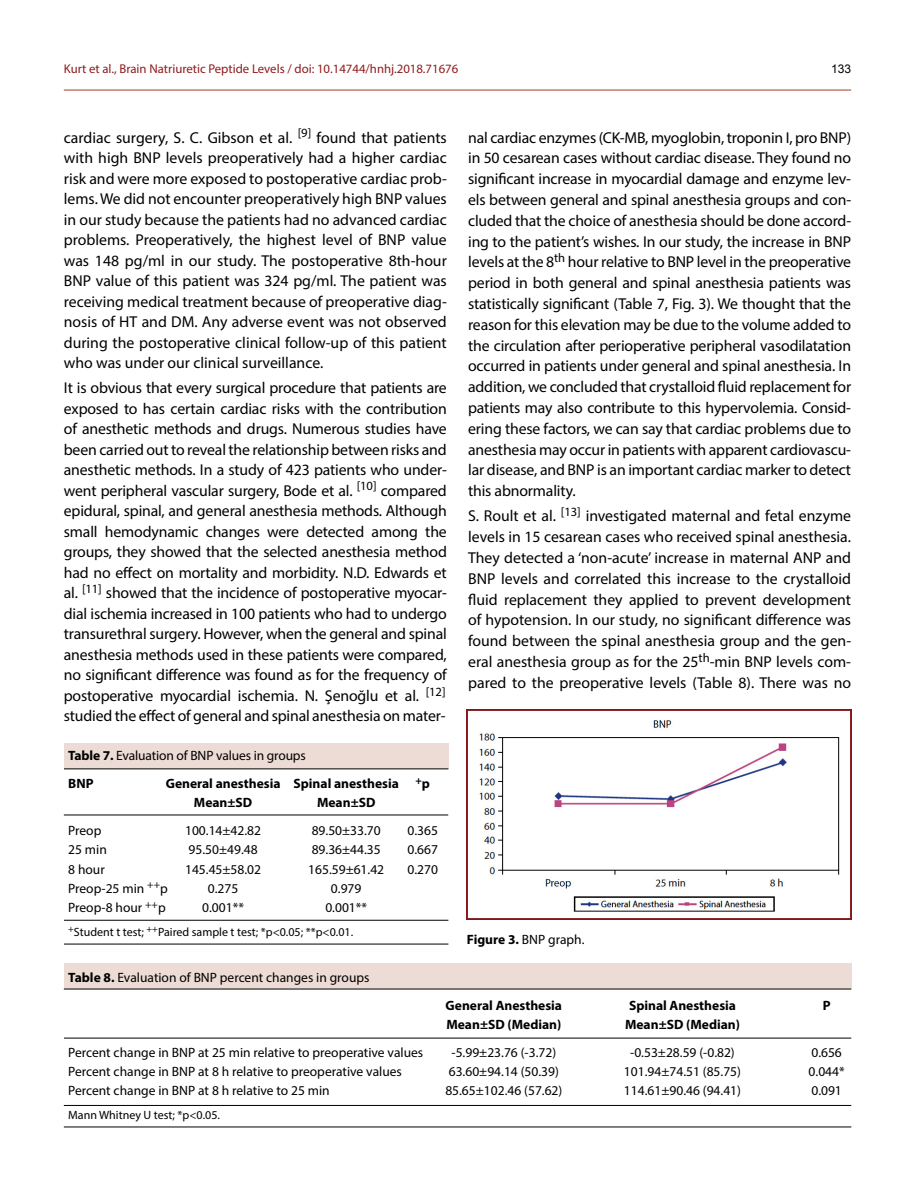
<style>
.page{position:relative;width:915px;height:1191px;background:#fff}
.page>*{position:absolute;margin:0;border:0;box-sizing:border-box;transform-origin:0 0}
.t1{font:15.75px/20.5px "Myriad Pro";letter-spacing:-.01em;color:#000;text-align:justify}
.t2{font:13.5px/27.8px "Myriad Pro";color:#000}
.t3{font:700 13.5px/19.2px "Myriad Pro";color:#000}
.t4{font:12.75px "Myriad Pro";color:#8f1b1e}
.t5{font:12px "Myriad Pro";color:#000}
.t6{font:12px "Arial";color:#000}
.s1{font-weight:700}
</style>
<div class="page">
<hr style="left:64px;top:89px;width:786px;height:2px;background:#bd7f6c">
<div style="left:64px;top:743px;width:384px;height:26px;background:#ecdcd5"></div>
<hr style="left:64px;top:768px;width:384px;height:1px;background:#000">
<hr style="left:64px;top:920px;width:384px;height:1px;background:#000">
<hr style="left:64px;top:943px;width:384px;height:1px;background:#000">
<hr style="left:64px;top:814px;width:384px;height:1px;background:#000">
<div style="left:64px;top:963px;width:787px;height:26px;background:#ecdcd5"></div>
<hr style="left:64px;top:988px;width:787px;height:1px;background:#000">
<hr style="left:64px;top:1037px;width:787px;height:1px;background:#000">
<hr style="left:64px;top:1105px;width:787px;height:1px;background:#000">
<hr style="left:64px;top:1126px;width:787px;height:1px;background:#000">
<img style="left:466px;top:709px;width:384px;height:211px">
<p class="t4" style="left:64px;top:61px;width:396px">Kurt et al., Brain Natriuretic Peptide Levels / doi: 10.14744/hnhj.2018.71676</p>
<p class="t6" style="left:830px;top:60px;width:22px">133</p>
<p class="t1" style="left:64px;top:127px;width:384px">cardiac surgery, S. C. Gibson et al. <sup>[9]</sup> found that patients with high BNP levels preoperatively had a higher cardiac risk and were more exposed to postoperative cardiac prob&shy;lems. We did not encounter preoperatively high BNP values in our study because the patients had no advanced cardiac problems. Preoperatively, the highest level of BNP value was 148 pg/ml in our study. The postoperative 8th-hour BNP value of this patient was 324 pg/ml. The patient was receiving medical treatment because of preoperative diag&shy;nosis of HT and DM. Any adverse event was not observed during the postoperative clinical follow-up of this patient who was under our clinical surveillance.</p>
<p class="t1" style="left:64px;top:377px;width:384px">It is obvious that every surgical procedure that patients are exposed to has certain cardiac risks with the contribution of anesthetic methods and drugs. Numerous studies have been carried out to reveal the relationship between risks and anesthetic methods. In a study of 423 patients who under&shy;went peripheral vascular surgery, Bode et al. <sup>[10]</sup> compared epidural, spinal, and general anesthesia methods. Although small hemodynamic changes were detected among the groups, they showed that the selected anesthesia method had no effect on mortality and morbidity. N.D. Edwards et al. <sup>[11]</sup> showed that the incidence of postoperative myocar&shy;dial ischemia increased in 100 patients who had to undergo transurethral surgery. However, when the general and spinal anesthesia methods used in these patients were compared, no significant difference was found as for the frequency of postoperative myocardial ischemia. N. Şenoğlu et al. <sup>[12] </sup>studied the effect of general and spinal anesthesia on mater-</p>
<p class="t2" style="left:68px;top:741px;width:239px"><span class="s1">Table 7.</span> Evaluation of BNP values in groups<br><span class="s1">BNP</span></p>
<p class="t3" style="left:194px;top:773px;width:237px;text-indent:-28px">General anesthesia Spinal anesthesia <sup>+</sup>p<br>Mean±SD</p>
<p class="t3" style="left:317px;top:792px;width:60px">Mean±SD</p>
<p class="t2" style="left:68px;top:816px;width:35px">Preop</p>
<p class="t2" style="left:185px;top:816px;width:77px">100.14±42.82</p>
<p class="t2" style="left:311px;top:816px;width:71px">89.50±33.70</p>
<p class="t2" style="left:407px;top:816px;width:32px">0.365</p>
<p class="t2" style="left:68px;top:835px;width:40px">25 min</p>
<p class="t2" style="left:188px;top:835px;width:71px">95.50±49.48</p>
<p class="t2" style="left:311px;top:835px;width:71px">89.36±44.35</p>
<p class="t2" style="left:407px;top:835px;width:32px">0.667</p>
<p class="t2" style="left:68px;top:855px;width:38px">8 hour</p>
<p class="t2" style="left:185px;top:855px;width:77px">145.45±58.02</p>
<p class="t2" style="left:308px;top:855px;width:77px">165.59±61.42</p>
<p class="t2" style="left:407px;top:855px;width:32px">0.270</p>
<p class="t2" style="left:68px;top:874px;width:101px">Preop-25 min <sup>++</sup>p</p>
<p class="t2" style="left:208px;top:874px;width:32px">0.275</p>
<p class="t2" style="left:331px;top:874px;width:32px">0.979</p>
<p class="t2" style="left:68px;top:893px;width:99px">Preop-8 hour <sup>++</sup>p</p>
<p class="t2" style="left:202px;top:893px;width:43px">0.001**</p>
<p class="t2" style="left:325px;top:893px;width:43px">0.001**</p>
<p class="t5" style="left:68px;top:924px;width:286px"><sup>+</sup>Student t test; <sup>++</sup>Paired sample t test; *p&lt;0.05; **p&lt;0.01.</p>
<p class="t2" style="left:68px;top:963px;width:302px"><span class="s1">Table 8.</span> Evaluation of BNP percent changes in groups</p>
<p class="t1" style="left:468px;top:127px;width:384px">nal cardiac enzymes (CK-MB, myoglobin, troponin I, pro BNP) in 50 cesarean cases without cardiac disease. They found no significant increase in myocardial damage and enzyme lev&shy;els between general and spinal anesthesia groups and con&shy;cluded that the choice of anesthesia should be done accord&shy;ing to the patient’s wishes. In our study, the increase in BNP levels at the 8<sup>th</sup> hour relative to BNP level in the preoperative period in both general and spinal anesthesia patients was statistically significant (Table 7, Fig. 3). We thought that the reason for this elevation may be due to the volume added to the circulation after perioperative peripheral vasodilatation occurred in patients under general and spinal anesthesia. In addition, we concluded that crystalloid fluid replacement for patients may also contribute to this hypervolemia. Consid&shy;ering these factors, we can say that cardiac problems due to anesthesia may occur in patients with apparent cardiovascu&shy;lar disease, and BNP is an important cardiac marker to detect this abnormality.</p>
<p class="t1" style="left:468px;top:505px;width:384px">S. Roult et al. <sup>[13]</sup> investigated maternal and fetal enzyme levels in 15 cesarean cases who received spinal anesthesia.<br>They detected a ‘non-acute’ increase in maternal ANP and BNP levels and correlated this increase to the crystalloid fluid replacement they applied to prevent development of hypotension. In our study, no significant difference was found between the spinal anesthesia group and the gen&shy;eral anesthesia group as for the 25<sup>th</sup>-min BNP levels com&shy;pared to the preoperative levels (Table 8). There was no</p>
<p class="t2" style="left:466px;top:925px;width:119px"><span class="s1">Figure 3.</span> BNP graph.</p>
<p class="t3" style="left:445px;top:995px;width:118px">General Anesthesia</p>
<p class="t3" style="left:628px;top:995px;width:108px">Spinal Anesthesia</p>
<p class="t3" style="left:822px;top:995px;width:9px">P</p>
<p class="t3" style="left:446px;top:1014px;width:116px">Mean±SD (Median)</p>
<p class="t3" style="left:624px;top:1014px;width:116px">Mean±SD (Median)</p>
<p class="t2" style="left:68px;top:1038px;width:356px">Percent change in BNP at 25 min relative to preoperative values</p>
<p class="t2" style="left:451px;top:1038px;width:106px">-5.99±23.76 (-3.72)</p>
<p class="t2" style="left:630px;top:1038px;width:106px">-0.53±28.59 (-0.82)</p>
<p class="t2" style="left:811px;top:1038px;width:32px">0.656</p>
<p class="t2" style="left:68px;top:1057px;width:335px">Percent change in BNP at 8 h relative to preoperative values</p>
<p class="t2" style="left:448px;top:1057px;width:112px">63.60±94.14 (50.39)</p>
<p class="t2" style="left:623px;top:1057px;width:118px">101.94±74.51 (85.75)</p>
<p class="t2" style="left:808px;top:1057px;width:38px">0.044*</p>
<p class="t2" style="left:68px;top:1076px;width:263px">Percent change in BNP at 8 h relative to 25 min</p>
<p class="t2" style="left:445px;top:1076px;width:118px">85.65±102.46 (57.62)</p>
<p class="t2" style="left:623px;top:1076px;width:118px">114.61±90.46 (94.41)</p>
<p class="t2" style="left:811px;top:1076px;width:32px">0.091</p>
<p class="t5" style="left:68px;top:1107px;width:153px">Mann Whitney U test; *p&lt;0.05.</p>
</div>
